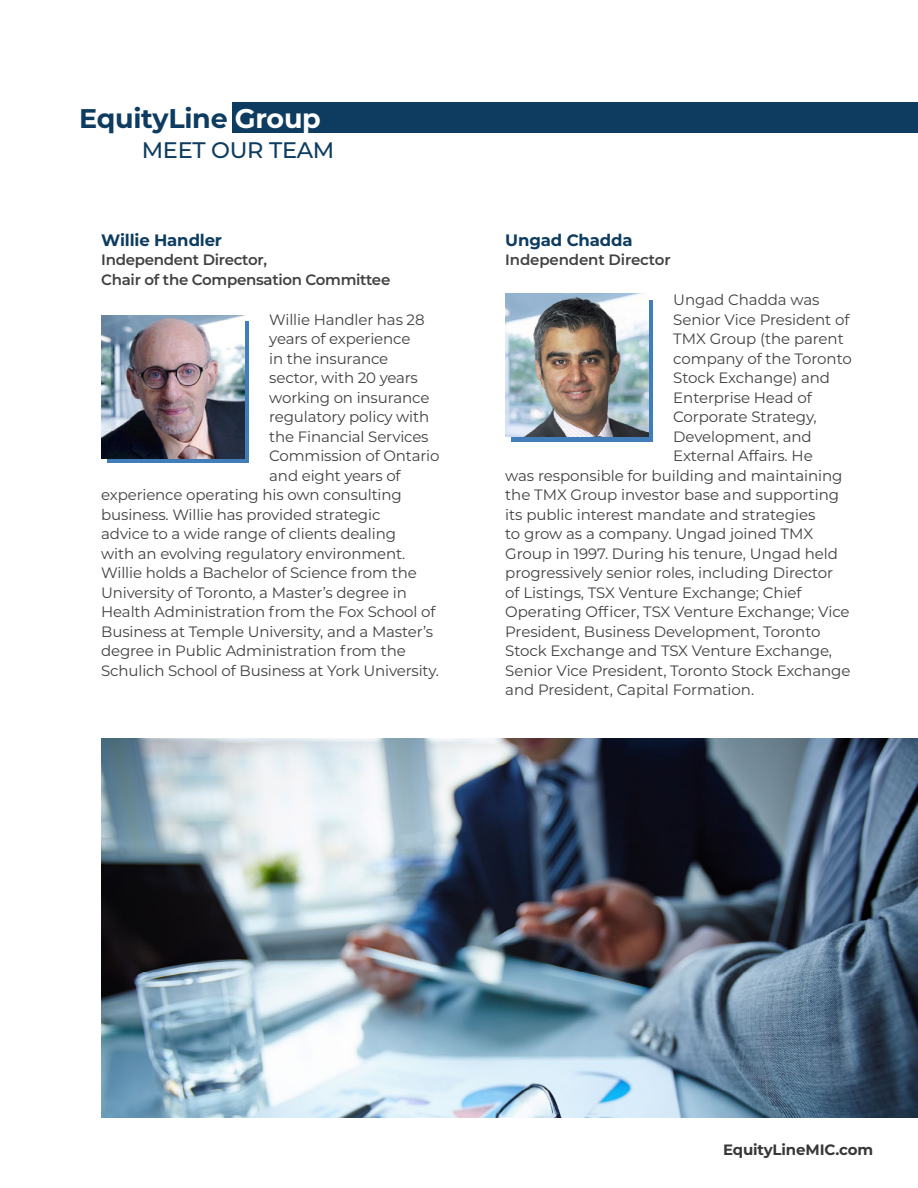
<style>
.page{position:relative;width:918px;height:1188px;background:#fff}
.page>*{position:absolute;margin:0;border:0;box-sizing:border-box;transform-origin:0 0}
.t1{font:700 27px "Montserrat";letter-spacing:-.01em;color:#0d3c60}
.t2{font:500 22.5px "Montserrat";letter-spacing:-.015em;color:#0d3c60}
.t3{font:700 16.5px "Montserrat";letter-spacing:-.01em;color:#0d3c60}
.t4{font:15px "Montserrat";letter-spacing:-.01em;color:#414042}
.t5{font:600 15px/19.5px "Montserrat";letter-spacing:-.02em;color:#414042}
.t6{font:700 15px "Montserrat";letter-spacing:-.01em;color:#383839}
.s1{color:#fff}
</style>
<div class="page">
<div style="left:232px;top:103px;width:686px;height:30px;background:#0d3c60"></div>
<div style="left:511px;top:300px;width:142px;height:142px;background:#417db8"></div>
<img style="left:505px;top:294px;width:143px;height:143px">
<div style="left:107px;top:321px;width:142px;height:142px;background:linear-gradient(to right,#417db8,#417db8)"></div>
<img style="left:101px;top:315px;width:143px;height:143px">
<img style="left:101px;top:739px;width:817px;height:379px">
<h1 class="t1" style="left:79px;top:99px;width:243px">EquityLine <span class="s1">Group</span></h1>
<h2 class="t2" style="left:142px;top:134px;width:194px">MEET OUR TEAM</h2>
<p class="t3" style="left:101px;top:228px;width:122px">Willie Handler</p>
<p class="t5" style="left:101px;top:250px;width:291px">Independent Director,<br>Chair of the Compensation Committee</p>
<p class="t4" style="left:269px;top:309px;width:157px">Willie Handler has 28</p>
<p class="t4" style="left:269px;top:328px;width:143px">years of experience</p>
<p class="t4" style="left:269px;top:348px;width:121px">in the insurance</p>
<p class="t4" style="left:269px;top:367px;width:150px">sector, with 20 years</p>
<p class="t4" style="left:269px;top:387px;width:162px">working on insurance</p>
<p class="t4" style="left:269px;top:406px;width:162px">regulatory policy with</p>
<p class="t4" style="left:269px;top:426px;width:161px">the Financial Services</p>
<p class="t4" style="left:269px;top:445px;width:172px">Commission of Ontario</p>
<p class="t4" style="left:269px;top:465px;width:133px">and eight years of</p>
<p class="t4" style="left:101px;top:484px;width:302px">experience operating his own consulting</p>
<p class="t4" style="left:101px;top:504px;width:281px">business. Willie has provided strategic</p>
<p class="t4" style="left:101px;top:523px;width:296px">advice to a wide range of clients dealing</p>
<p class="t4" style="left:101px;top:543px;width:306px">with an evolving regulatory environment.</p>
<p class="t4" style="left:101px;top:562px;width:317px">Willie holds a Bachelor of Science from the</p>
<p class="t4" style="left:101px;top:582px;width:307px">University of Toronto, a Master’s degree in</p>
<p class="t4" style="left:101px;top:601px;width:336px">Health Administration from the Fox School of</p>
<p class="t4" style="left:101px;top:621px;width:333px">Business at Temple University, and a Master’s</p>
<p class="t4" style="left:101px;top:640px;width:306px">degree in Public Administration from the</p>
<p class="t4" style="left:101px;top:660px;width:339px">Schulich School of Business at York University.</p>
<p class="t3" style="left:505px;top:228px;width:129px">Ungad Chadda</p>
<p class="t5" style="left:505px;top:250px;width:167px">Independent Director</p>
<p class="t4" style="left:673px;top:289px;width:148px">Ungad Chadda was</p>
<p class="t4" style="left:673px;top:309px;width:178px">Senior Vice President of</p>
<p class="t4" style="left:673px;top:328px;width:172px">TMX Group (the parent</p>
<p class="t4" style="left:673px;top:348px;width:180px">company of the Toronto</p>
<p class="t4" style="left:673px;top:367px;width:158px">Stock Exchange) and</p>
<p class="t4" style="left:673px;top:387px;width:140px">Enterprise Head of</p>
<p class="t4" style="left:673px;top:406px;width:145px">Corporate Strategy,</p>
<p class="t4" style="left:673px;top:426px;width:140px">Development, and</p>
<p class="t4" style="left:673px;top:445px;width:141px">External Affairs. He</p>
<p class="t4" style="left:505px;top:465px;width:339px">was responsible for building and maintaining</p>
<p class="t4" style="left:505px;top:484px;width:335px">the TMX Group investor base and supporting</p>
<p class="t4" style="left:505px;top:504px;width:312px">its public interest mandate and strategies</p>
<p class="t4" style="left:505px;top:523px;width:310px">to grow as a company. Ungad joined TMX</p>
<p class="t4" style="left:505px;top:543px;width:334px">Group in 1997. During his tenure, Ungad held</p>
<p class="t4" style="left:505px;top:562px;width:330px">progressively senior roles, including Director</p>
<p class="t4" style="left:505px;top:582px;width:298px">of Listings, TSX Venture Exchange; Chief</p>
<p class="t4" style="left:505px;top:601px;width:346px">Operating Officer, TSX Venture Exchange; Vice</p>
<p class="t4" style="left:505px;top:621px;width:317px">President, Business Development, Toronto</p>
<p class="t4" style="left:505px;top:640px;width:328px">Stock Exchange and TSX Venture Exchange,</p>
<p class="t4" style="left:505px;top:660px;width:347px">Senior Vice President, Toronto Stock Exchange</p>
<p class="t4" style="left:505px;top:679px;width:250px">and President, Capital Formation.</p>
<p class="t6" style="left:723px;top:1139px;width:152px">EquityLineMIC.com</p>
</div>
